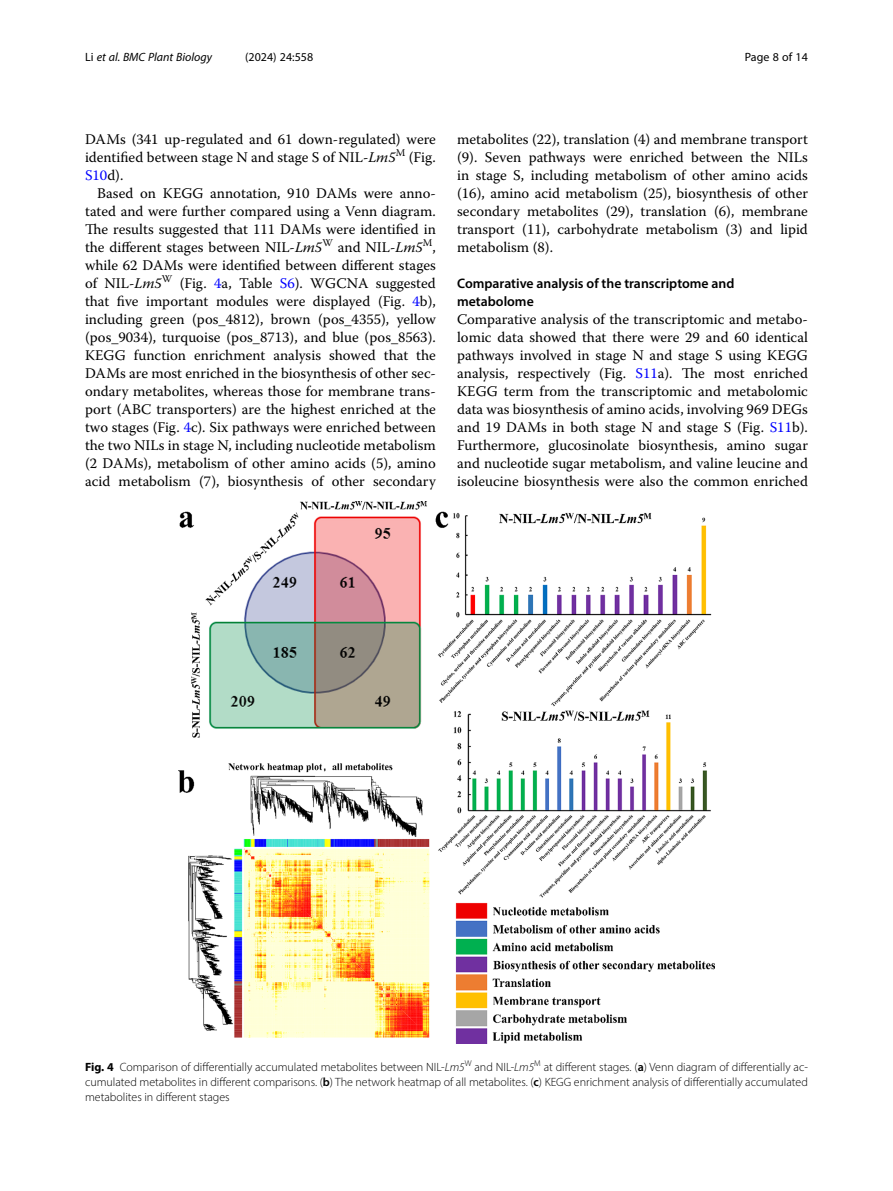
<style>
.page{position:relative;width:893px;height:1191px;background:#fff}
.page>*{position:absolute;margin:0;border:0;box-sizing:border-box;transform-origin:0 0}
.Body_Text_Indent{font:14.7px/18px "Warnock Pro";color:#000;text-align:justify}
.Body_Text{font:14.7px/18px "Warnock Pro";color:#000;text-align:justify}
.Head_2{font:600 13.8px/18px "Myriad Pro";color:#000}
.Figure_Caption{font:300 12px/15px "Myriad Pro";color:#000;text-align:justify}
.t1{font:italic 12px "Myriad Pro";color:#000}
.t2{font:12px "Myriad Pro";color:#000}
.s1{font-style:normal}
.s2{font-style:italic}
.s3{color:#00f}
.s4{font-weight:700}
.s5{font-weight:600}
</style>
<div class="page">
<img style="left:179px;top:502px;width:535px;height:542px">
<p class="t1" style="left:85px;top:50px;width:128px"><span class="s1">Li</span> et al. BMC Plant Biology</p>
<p class="t2" style="left:245px;top:50px;width:70px">(2024) 24:558</p>
<p class="t2" style="left:745px;top:50px;width:65px">Page 8 of 14</p>
<p class="Body_Text" style="left:85px;top:130px;width:352px">DAMs (341 up-regulated and 61 down-regulated) were identified between stage N and stage S of NIL-<span class="s2">Lm5</span><sup>M</sup> (Fig.<br><span class="s3">S10</span>d).</p>
<p class="Body_Text_Indent" style="left:85px;top:184px;width:352px;text-indent:12px">Based on KEGG annotation, 910 DAMs were anno&shy;tated and were further compared using a Venn diagram.<br>The results suggested that 111 DAMs were identified in the different stages between NIL-<span class="s2">Lm5</span><sup>W</sup> and NIL-<span class="s2">Lm5</span><sup>M</sup>, while 62 DAMs were identified between different stages of NIL-<span class="s2">Lm5</span><sup>W</sup> (Fig. <span class="s3">4</span>a, Table <span class="s3">S6</span>). WGCNA suggested that five important modules were displayed (Fig. <span class="s3">4</span>b), including green (pos_4812), brown (pos_4355), yellow (pos_9034), turquoise (pos_8713), and blue (pos_8563).<br>KEGG function enrichment analysis showed that the DAMs are most enriched in the biosynthesis of other sec&shy;ondary metabolites, whereas those for membrane trans&shy;port (ABC transporters) are the highest enriched at the two stages (Fig. <span class="s3">4</span>c). Six pathways were enriched between the two NILs in stage N, including nucleotide metabolism (2 DAMs), metabolism of other amino acids (5), amino acid metabolism (7), biosynthesis of other secondary</p>
<p class="Body_Text_Indent" style="left:457px;top:130px;width:352px">metabolites (22), translation (4) and membrane transport (9). Seven pathways were enriched between the NILs in stage S, including metabolism of other amino acids (16), amino acid metabolism (25), biosynthesis of other secondary metabolites (29), translation (6), membrane transport (11), carbohydrate metabolism (3) and lipid metabolism (8).</p>
<p class="Head_2" style="left:457px;top:274px;width:279px">Comparative analysis of the transcriptome and metabolome</p>
<p class="Body_Text" style="left:457px;top:310px;width:352px">Comparative analysis of the transcriptomic and metabo&shy;lomic data showed that there were 29 and 60 identical pathways involved in stage N and stage S using KEGG analysis, respectively (Fig. <span class="s3">S11</span>a). The most enriched KEGG term from the transcriptomic and metabolomic data was biosynthesis of amino acids, involving 969 DEGs and 19 DAMs in both stage N and stage S (Fig. <span class="s3">S11</span>b).<br>Furthermore, glucosinolate biosynthesis, amino sugar and nucleotide sugar metabolism, and valine leucine and isoleucine biosynthesis were also the common enriched</p>
<p class="Figure_Caption" style="left:85px;top:1059px;width:724px"><span class="s4">Fig. 4</span> Comparison of differentially accumulated metabolites between NIL-<span class="s2">Lm5</span><sup>W</sup> and NIL-<span class="s2">Lm5</span><sup>M</sup> at different stages. (<span class="s5">a</span>) Venn diagram of differentially ac&shy;cumulated metabolites in different comparisons. (<span class="s5">b</span>) The network heatmap of all metabolites. (<span class="s5">c</span>) KEGG enrichment analysis of differentially accumulated metabolites in different stages</p>
</div>
